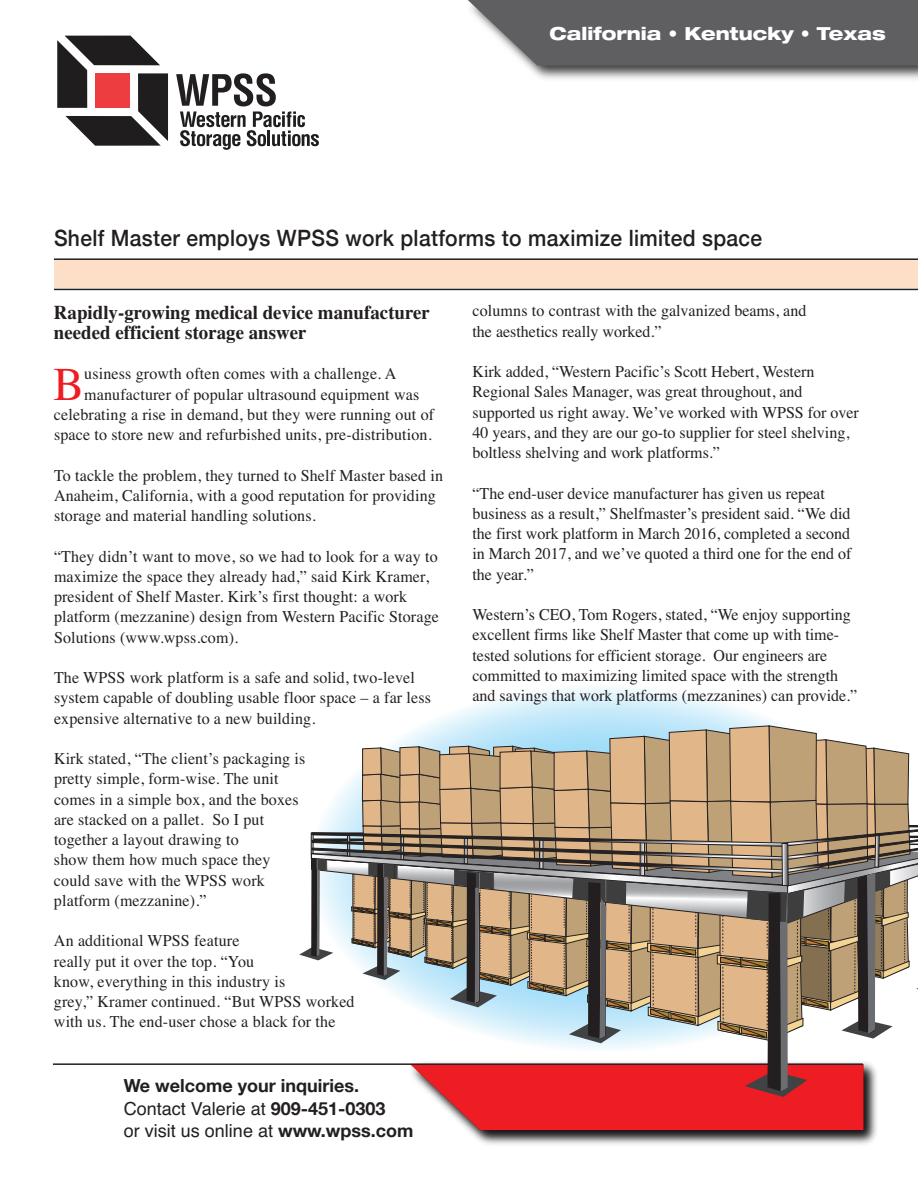
<style>
.page{position:relative;width:918px;height:1188px;background:#fff}
.page>*{position:absolute;margin:0;border:0;box-sizing:border-box;transform-origin:0 0}
.t1{font:47.1px "Times";color:#ee1d23}
.t2{font:500 22.5px "Helvetica Neue";letter-spacing:.015em;color:#231f20;scale:.93 1}
.t3{font:700 19.5px/20.2px "Times";color:#231f20}
.t4{font:18px/22.5px "Helvetica";color:#231f20}
.t5{font:800 expanded 18px "Helvetica Neue";color:#fff}
.t6{font:700 18px "Helvetica Neue";color:#231f20}
.t7{font:16.5px/20.2px "Times";letter-spacing:.01em;color:#231f20}
.s1{font-family:"Helvetica Neue";font-weight:700}
</style>
<div class="page">
<svg style="left:429px;top:688px;width:349px;height:37px"></svg>
<div style="left:54px;top:259px;width:864px;height:29px;background:#fddfc7"></div>
<img style="left:527px;top:66px;width:391px;height:13px">
<svg style="left:468px;top:0;width:450px;height:66px;background:#6a6a6c"></svg>
<svg style="left:57px;top:36px;width:111px;height:110px"></svg>
<div style="left:95px;top:73px;width:35px;height:35px;background:#ee3d41"></div>
<svg style="left:176px;top:73px;width:143px;height:77px"></svg>
<hr style="left:54px;top:258px;width:864px;height:2px;background:#231f20">
<hr style="left:54px;top:289px;width:864px;height:1px;background:#231f20">
<img style="left:468px;top:1130px;width:408px;height:15px">
<hr style="left:53px;top:1063px;width:810px;height:2px;background:#231f20">
<svg style="left:299px;top:725px;width:619px;height:405px"></svg>
<p class="t5" style="left:550px;top:27px;width:338px">California • Kentucky • Texas</p>
<h2 class="t2" style="left:54px;top:224px;width:763px">Shelf Master employs WPSS work platforms to maximize limited space</h2>
<p class="t3" style="left:54px;top:302px;width:378px">Rapidly-growing medical device manufacturer needed efficient storage answer</p>
<h1 class="t1" style="left:53px;top:356px;width:32px">B</h1>
<p class="t7" style="left:84px;top:363px;width:314px">usiness growth often comes with a challenge. A</p>
<p class="t7" style="left:84px;top:384px;width:337px">manufacturer of popular ultrasound equipment was</p>
<p class="t7" style="left:54px;top:404px;width:382px">celebrating a rise in demand, but they were running out of</p>
<p class="t7" style="left:54px;top:424px;width:379px">space to store new and refurbished units, pre-distribution.</p>
<p class="t7" style="left:54px;top:465px;width:391px">To tackle the problem, they turned to Shelf Master based in<br>Anaheim, California, with a good reputation for providing storage and material handling solutions.</p>
<p class="t7" style="left:54px;top:546px;width:386px">“They didn’t want to move, so we had to look for a way to maximize the space they already had,” said Kirk Kramer, president of Shelf Master. Kirk’s first thought: a work platform (mezzanine) design from Western Pacific Storage Solutions (www.wpss.com).</p>
<p class="t7" style="left:54px;top:667px;width:379px">The WPSS work platform is a safe and solid, two-level system capable of doubling usable floor space – a far less expensive alternative to a new building.</p>
<p class="t7" style="left:54px;top:748px;width:253px">Kirk stated, “The client’s packaging is pretty simple, form-wise. The unit comes in a simple box, and the boxes are stacked on a pallet. So I put together a layout drawing to<br>show them how much space they could save with the WPSS work platform (mezzanine).”</p>
<p class="t7" style="left:54px;top:930px;width:302px">An additional WPSS feature<br>really put it over the top. “You<br>know, everything in this industry is<br>grey,” Kramer continued. “But WPSS worked with us. The end-user chose a black for the</p>
<p class="t6" style="left:124px;top:1075px;width:237px">We welcome your inquiries.</p>
<p class="t4" style="left:124px;top:1098px;width:291px">Contact Valerie at <span class="s1">909-451-0303<br></span>or visit us online at <span class="s1">www.wpss.com</span></p>
<p class="t7" style="left:472px;top:300px;width:335px">columns to contrast with the galvanized beams, and the aesthetics really worked.”</p>
<p class="t7" style="left:472px;top:361px;width:388px">Kirk added, “Western Pacific’s Scott Hebert, Western Regional Sales Manager, was great throughout, and supported us right away. We’ve worked with WPSS for over 40 years, and they are our go-to supplier for steel shelving, boltless shelving and work platforms.”</p>
<p class="t7" style="left:472px;top:483px;width:381px">“The end-user device manufacturer has given us repeat business as a result,” Shelfmaster’s president said. “We did the first work platform in March 2016, completed a second in March 2017, and we’ve quoted a third one for the end of the year.”</p>
<p class="t7" style="left:472px;top:604px;width:386px">Western’s CEO, Tom Rogers, stated, “We enjoy supporting excellent firms like Shelf Master that come up with time&shy;tested solutions for efficient storage. Our engineers are committed to maximizing limited space with the strength and savings that work platforms (mezzanines) can provide.”</p>
</div>
